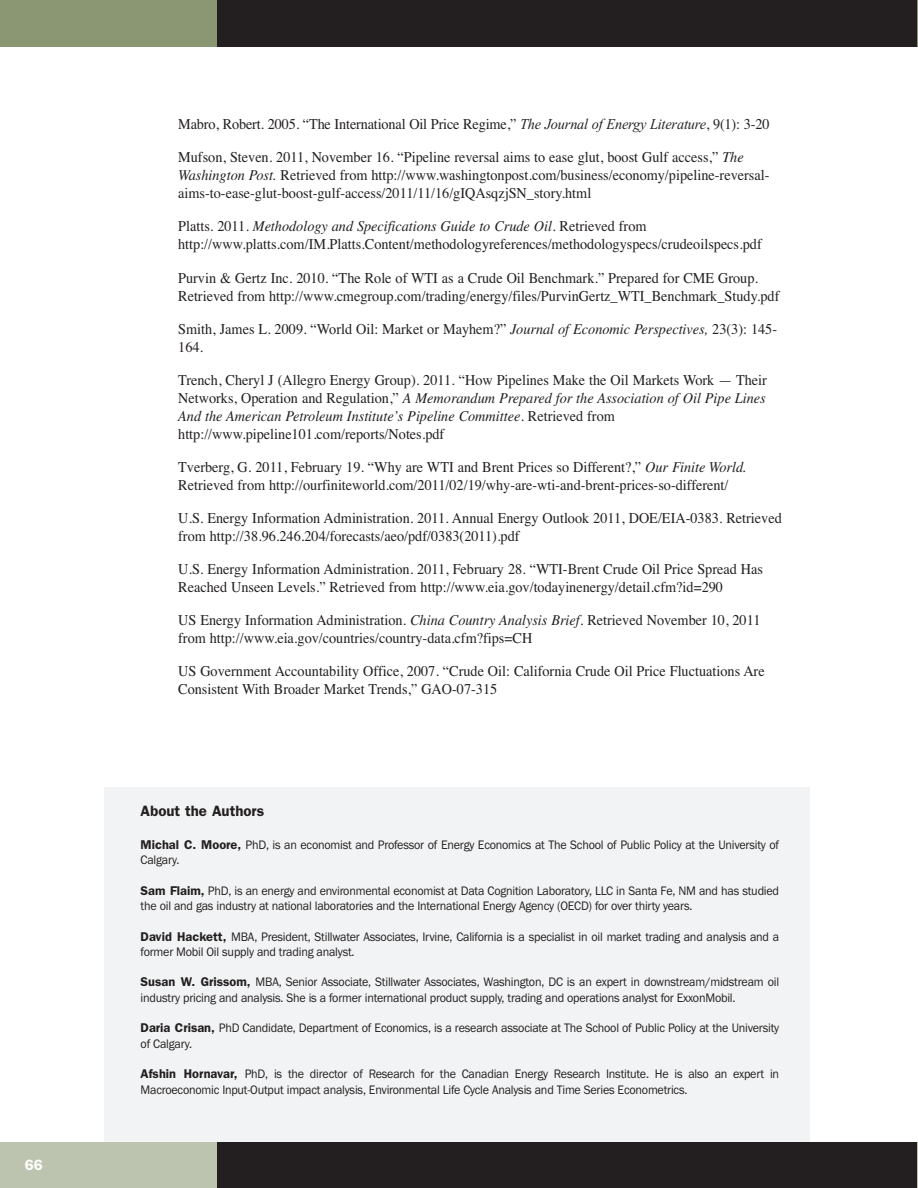
<style>
.page{position:relative;width:918px;height:1188px;background:#fff}
.page>*{position:absolute;margin:0;border:0;box-sizing:border-box;transform-origin:0 0}
.t1{font:15px/18px "Times";color:#231f20;scale:.95 1}
.t2{font:600 15px "Franklin Gothic";color:#231f20}
.t3{font:600 15px "Franklin Gothic";color:#fff}
.t4{font:12.75px/15.3px "Franklin Gothic";letter-spacing:-.02em;color:#231f20;scale:.95 1}
.s1{font-family:"Times New Roman";font-style:italic}
.s2{font-style:italic}
.s3{font-weight:600}
</style>
<div class="page">
<div style="left:104px;top:788px;width:706px;height:360px;background:#f2f3f4"></div>
<div style="left:217px;top:1143px;width:701px;height:45px;background:#231f20"></div>
<div style="left:0;top:1143px;width:217px;height:45px;background:#bcc3ae"></div>
<div style="left:217px;top:0;width:701px;height:47px;background:#231f20"></div>
<div style="left:0;top:0;width:217px;height:47px;background:#8a9772"></div>
<p class="t3" style="left:25px;top:1160px;width:19px">66</p>
<p class="t1" style="left:178px;top:117px;width:624px">Mabro, Robert. 2005. “The International Oil Price Regime,” <span class="s1">The Journal of Energy Literature</span>, 9(1): 3-20</p>
<p class="t1" style="left:178px;top:150px;width:624px">Mufson, Steven. 2011, November 16. “Pipeline reversal aims to ease glut, boost Gulf access,” <span class="s2">The<br>Washington Post.</span> Retrieved from http://www.washingtonpost.com/business/economy/pipeline-reversal&shy;aims-to-ease-glut-boost-gulf-access/2011/11/16/gIQAsqzjSN_story.html</p>
<p class="t1" style="left:178px;top:219px;width:616px">Platts. 2011. <span class="s2">Methodology and Specifications Guide to Crude Oil</span>. Retrieved from http://www.platts.com/IM.Platts.Content/methodologyreferences/methodologyspecs/crudeoilspecs.pdf</p>
<p class="t1" style="left:178px;top:270px;width:634px">Purvin &amp; Gertz Inc. 2010. “The Role of WTI as a Crude Oil Benchmark.” Prepared for CME Group.<br>Retrieved from http://www.cmegroup.com/trading/energy/files/PurvinGertz_WTI_Benchmark_Study.pdf</p>
<p class="t1" style="left:178px;top:321px;width:632px">Smith, James L. 2009. “World Oil: Market or Mayhem?” <span class="s2">Journal of Economic Perspectives,</span> 23(3): 145-<br>164.</p>
<p class="t1" style="left:178px;top:372px;width:621px">Trench, Cheryl J (Allegro Energy Group). 2011. “How Pipelines Make the Oil Markets Work — Their Networks, Operation and Regulation,” <span class="s2">A Memorandum Prepared for the Association of Oil Pipe Lines And the American Petroleum Institute’s Pipeline Committee</span>. Retrieved from http://www.pipeline101.com/reports/Notes.pdf</p>
<p class="t1" style="left:178px;top:459px;width:600px">Tverberg, G. 2011, February 19. “Why are WTI and Brent Prices so Different?,” <span class="s2">Our Finite World.<br></span>Retrieved from http://ourfiniteworld.com/2011/02/19/why-are-wti-and-brent-prices-so-different/</p>
<p class="t1" style="left:178px;top:510px;width:637px">U.S. Energy Information Administration. 2011. Annual Energy Outlook 2011, DOE/EIA-0383. Retrieved from http://38.96.246.204/forecasts/aeo/pdf/0383(2011).pdf</p>
<p class="t1" style="left:178px;top:562px;width:617px">U.S. Energy Information Administration. 2011, February 28. “WTI-Brent Crude Oil Price Spread Has<br>Reached Unseen Levels.” Retrieved from http://www.eia.gov/todayinenergy/detail.cfm?id=290</p>
<p class="t1" style="left:178px;top:613px;width:614px">US Energy Information Administration. <span class="s2">China Country Analysis Brief</span>. Retrieved November 10, 2011 from http://www.eia.gov/countries/country-data.cfm?fips=CH</p>
<p class="t1" style="left:178px;top:664px;width:619px">US Government Accountability Office, 2007. “Crude Oil: California Crude Oil Price Fluctuations Are<br>Consistent With Broader Market Trends,” GAO-07-315</p>
<p class="t2" style="left:141px;top:806px;width:125px">About the Authors</p>
<p class="t4" style="left:141px;top:838px;width:674px"><span class="s3">Michal C. Moore,</span> PhD, is an economist and Professor of Energy Economics at The School of Public Policy at the University of<br>Calgary.</p>
<p class="t4" style="left:141px;top:884px;width:674px"><span class="s3">Sam Flaim,</span> PhD, is an energy and environmental economist at Data Cognition Laboratory, LLC in Santa Fe, NM and has studied the oil and gas industry at national laboratories and the International Energy Agency (OECD) for over thirty years.</p>
<p class="t4" style="left:141px;top:930px;width:674px"><span class="s3">David Hackett,</span> MBA, President, Stillwater Associates, Irvine, California is a specialist in oil market trading and analysis and a former Mobil Oil supply and trading analyst.</p>
<p class="t4" style="left:141px;top:976px;width:674px"><span class="s3">Susan W. Grissom,</span> MBA, Senior Associate, Stillwater Associates, Washington, DC is an expert in downstream/midstream oil industry pricing and analysis. She is a former international product supply, trading and operations analyst for ExxonMobil.</p>
<p class="t4" style="left:141px;top:1021px;width:674px"><span class="s3">Daria Crisan,</span> PhD Candidate, Department of Economics, is a research associate at The School of Public Policy at the University of Calgary.</p>
<p class="t4" style="left:141px;top:1067px;width:674px"><span class="s3">Afshin Hornavar,</span> PhD, is the director of Research for the Canadian Energy Research Institute. He is also an expert in<br>Macroeconomic Input-Output impact analysis, Environmental Life Cycle Analysis and Time Series Econometrics.</p>
</div>
